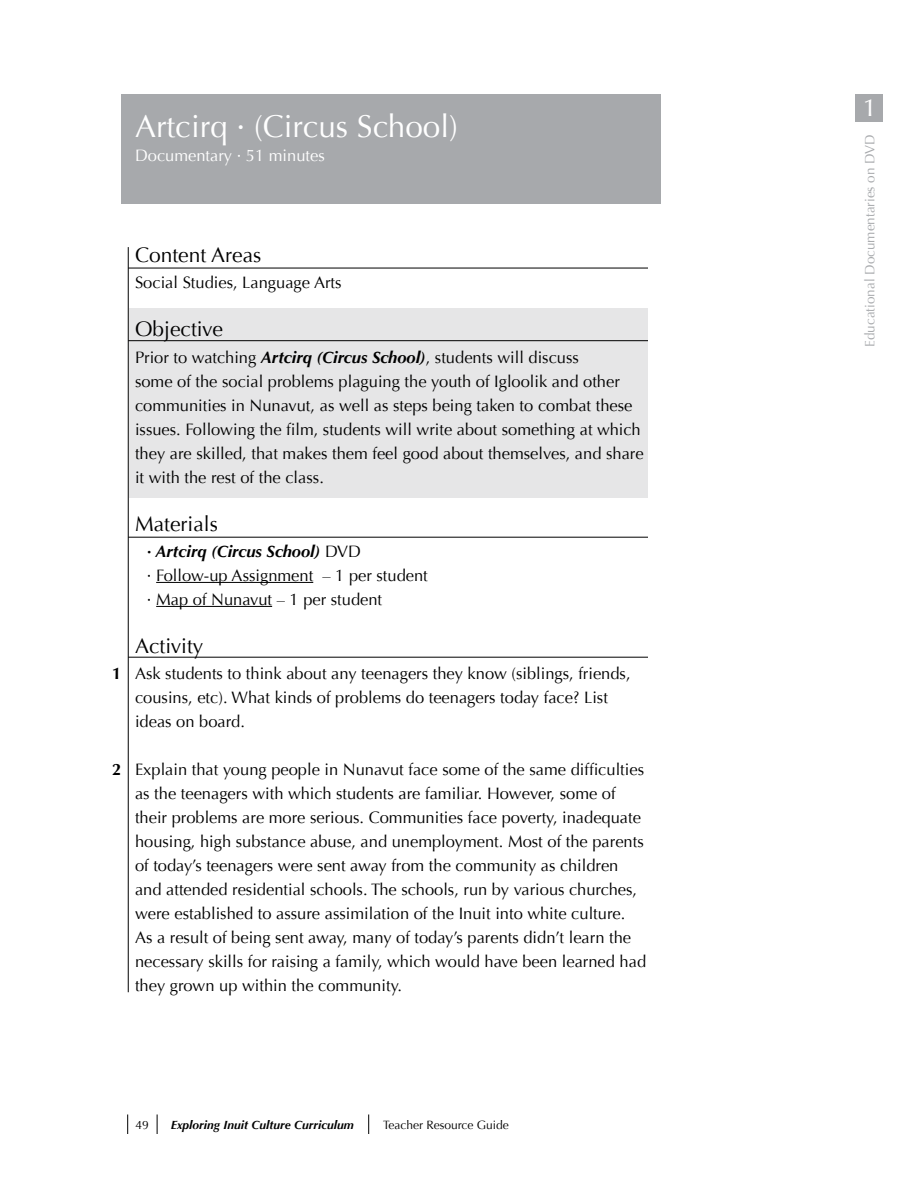
<style>
.page{position:relative;width:918px;height:1188px;background:#fff}
.page>*{position:absolute;margin:0;border:0;box-sizing:border-box;transform-origin:0 0}
.t1{font:31.5px "Optima";color:#fff}
.t2{font:24.3px "Optima";color:#fff;scale:1.11 1}
.t3{font:21px "Optima";color:#000}
.t4{font:16.5px/24px "Optima";color:#000}
.t5{font:16.5px "Optima";color:#fff}
.t6{font:700 16.5px "Optima";color:#000}
.t7{font:13.5px "Optima";color:#a7a9ac}
.t8{font:italic 700 12px "Optima";color:#000}
.t9{font:12px "Optima";color:#000}
.s1{font-weight:700;font-style:italic}
</style>
<div class="page">
<div style="left:130px;top:308px;width:518px;height:190px;background:#e6e6e7"></div>
<div style="left:122px;top:94px;width:540px;height:110px;background:#a7a9ac"></div>
<hr style="left:156px;top:582px;width:157px;height:1px;background:#000">
<hr style="left:156px;top:606px;width:116px;height:1px;background:#000">
<hr style="left:128px;top:268px;width:520px;height:1px;background:#000">
<hr style="left:128px;top:340px;width:520px;height:1px;background:#000">
<hr style="left:128px;top:537px;width:520px;height:1px;background:#000">
<hr style="left:128px;top:657px;width:520px;height:1px;background:#000">
<div style="left:856px;top:94px;width:27px;height:28px;background:#a7a9ac"></div>
<svg style="left:127px;top:1115px;width:1px;height:19px"></svg>
<svg style="left:368px;top:1115px;width:1px;height:19px"></svg>
<svg style="left:157px;top:1115px;width:1px;height:19px"></svg>
<hr style="left:128px;top:247px;width:1px;height:745px;background:#000">
<h1 class="t1" style="left:135px;top:108px;width:324px">Artcirq · (Circus School)</h1>
<p class="t5" style="left:135px;top:146px;width:191px">Documentary · 51 minutes</p>
<p class="t6" style="left:112px;top:664px;width:11px">1</p>
<p class="t6" style="left:112px;top:760px;width:11px">2</p>
<p class="t3" style="left:135px;top:243px;width:128px">Content Areas</p>
<p class="t4" style="left:135px;top:271px;width:208px">Social Studies, Language Arts</p>
<p class="t3" style="left:135px;top:317px;width:90px">Objective</p>
<p class="t4" style="left:135px;top:345px;width:510px">Prior to watching <span class="s1">Artcirq (Circus School)</span>, students will discuss<br>some of the social problems plaguing the youth of Igloolik and other communities in Nunavut, as well as steps being taken to combat these issues. Following the film, students will write about something at which they are skilled, that makes them feel good about themselves, and share it with the rest of the class.</p>
<p class="t3" style="left:135px;top:511px;width:84px">Materials</p>
<p class="t4" style="left:147px;top:539px;width:282px"><span class="s1">· Artcirq (Circus School)</span> DVD<br>· Follow-up Assignment – 1 per student · Map of Nunavut – 1 per student</p>
<p class="t3" style="left:135px;top:633px;width:70px">Activity</p>
<p class="t4" style="left:135px;top:662px;width:497px">Ask students to think about any teenagers they know (siblings, friends, cousins, etc). What kinds of problems do teenagers today face? List ideas on board.</p>
<p class="t4" style="left:135px;top:758px;width:513px">Explain that young people in Nunavut face some of the same difficulties as the teenagers with which students are familiar. However, some of their problems are more serious. Communities face poverty, inadequate housing, high substance abuse, and unemployment. Most of the parents of today’s teenagers were sent away from the community as children and attended residential schools. The schools, run by various churches, were established to assure assimilation of the Inuit into white culture.<br>As a result of being sent away, many of today’s parents didn’t learn the necessary skills for raising a family, which would have been learned had they grown up within the community.</p>
<p class="t9" style="left:136px;top:1118px;width:15px">49</p>
<p class="t8" style="left:171px;top:1118px;width:185px">Exploring Inuit Culture Curriculum</p>
<p class="t9" style="left:383px;top:1118px;width:127px">Teacher Resource Guide</p>
<h2 class="t2" style="left:863px;top:94px;width:15px">1</h2>
<p class="t7" style="left:862px;top:347px;width:214px;rotate:-90deg">Educational Documentaries on DVD</p>
</div>
